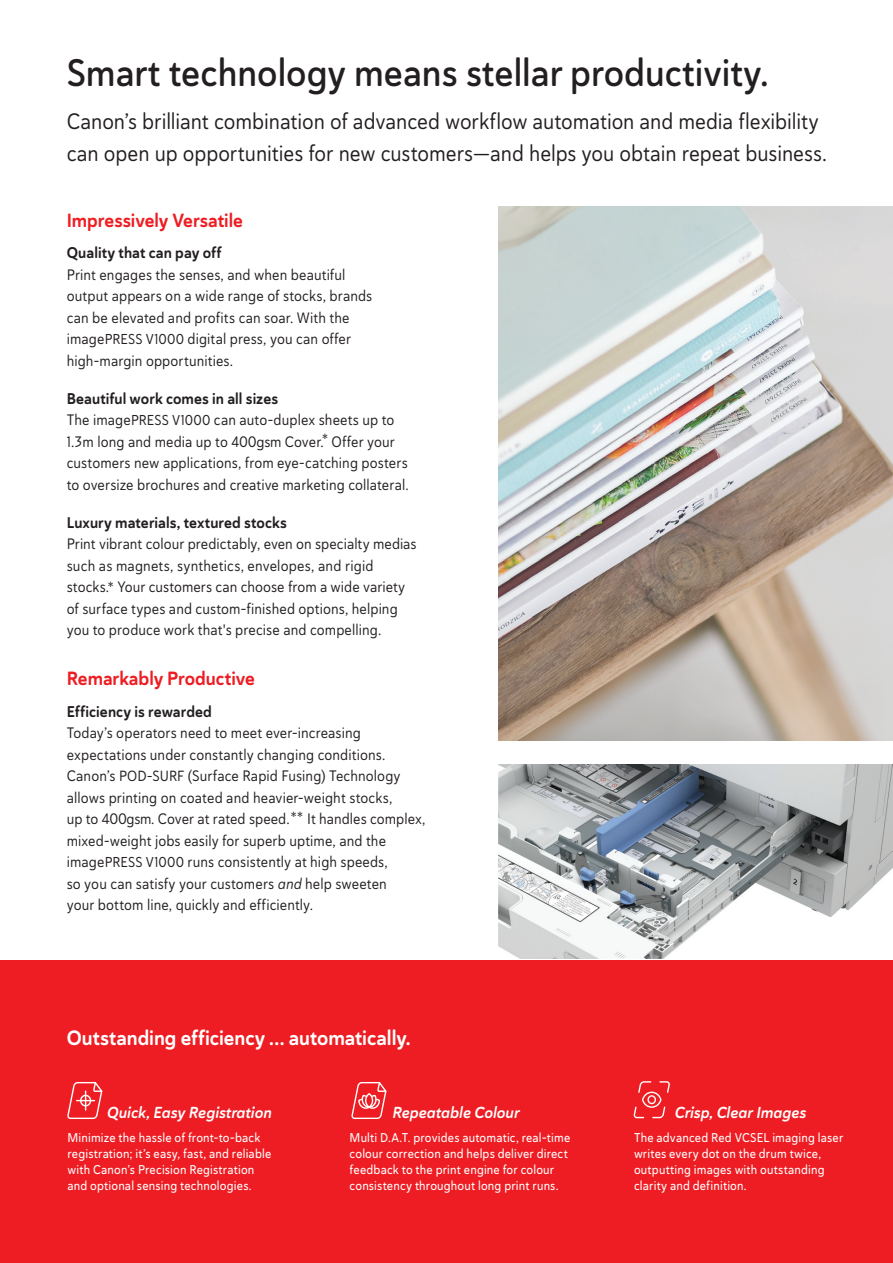
<style>
.page{position:relative;width:893px;height:1263px;background:#fff}
.page>*{position:absolute;margin:0;border:0;box-sizing:border-box;transform-origin:0 0}
.t1{font:38.25px "Haboro Soft Nor Dem";color:#231f20;scale:.94 1}
.t2{font:22.35px/31.8px "Haboro Soft Nor Reg";letter-spacing:-.005em;color:#231f20;scale:.94 1}
.t3{font:20.7px "Haboro Soft Nor Bol";color:#fff;scale:.94 1}
.t4{font:19.05px "Haboro Soft Nor Bol";color:#ee1d23;scale:.94 1}
.t5{font:15.9px "Haboro Soft Nor Bol It";letter-spacing:.005em;color:#fff;scale:.94 1}
.t6{font:15.6px "Haboro Soft Nor Bol";letter-spacing:.005em;color:#231f20;scale:.94 1}
.t7{font:15.15px/21.5px "Haboro Soft Nor Reg";letter-spacing:.005em;color:#231f20;scale:.94 1}
.t8{font:12.75px/15.9px "Haboro Soft Nor Med";letter-spacing:.015em;color:#fff;scale:.94 1}
.s1{font-size:14.4px}
.s2{font-size:14.7px}
.s3{font-family:"Haboro Soft Nor Reg It"}
</style>
<div class="page">
<div style="left:0;top:960px;width:893px;height:303px;background:#ee1d23"></div>
<svg style="left:351px;top:1082px;width:36px;height:37px"></svg>
<svg style="left:67px;top:1082px;width:36px;height:37px"></svg>
<svg style="left:638px;top:1081px;width:14px;height:13px"></svg>
<svg style="left:659px;top:1081px;width:11px;height:12px"></svg>
<svg style="left:633px;top:1106px;width:12px;height:13px"></svg>
<svg style="left:652px;top:1105px;width:14px;height:14px"></svg>
<div style="left:647px;top:1095px;width:9px;height:9px;border:1px solid #fff;border-radius:50%"></div>
<div style="left:642px;top:1091px;width:19px;height:17px;border:1px solid #fff;border-radius:50%"></div>
<img style="left:498px;top:207px;width:394px;height:533px">
<img style="left:499px;top:764px;width:393px;height:194px">
<h1 class="t1" style="left:67px;top:48px;width:748px">Smart technology means stellar productivity.</h1>
<h2 class="t2" style="left:67px;top:105px;width:810px">Canon’s brilliant combination of advanced workflow automation and media flexibility can open up opportunities for new customers—and helps you obtain repeat business.</h2>
<p class="t4" style="left:67px;top:208px;width:189px">Impressively Versatile</p>
<p class="t6" style="left:67px;top:243px;width:166px">Quality that can pay off</p>
<p class="t7" style="left:67px;top:264px;width:327px">Print engages the senses, and when beautiful output appears on a wide range of stocks, brands can be elevated and profits can soar. With the image<span class="s1">PRESS V1000</span> digital press, you can offer high-margin opportunities.</p>
<p class="t6" style="left:67px;top:388px;width:226px">Beautiful work comes in all sizes</p>
<p class="t7" style="left:67px;top:409px;width:365px">The image<span class="s1">PRESS V1000</span> can auto-duplex sheets up to 1.3m long and media up to 400gsm Cover.<sup>*</sup> Offer your customers new applications, from eye-catching posters to oversize brochures and creative marketing collateral.</p>
<p class="t6" style="left:67px;top:512px;width:236px">Luxury materials, textured stocks</p>
<p class="t7" style="left:67px;top:533px;width:374px">Print vibrant colour predictably, even on specialty medias such as magnets, synthetics, envelopes, and rigid stocks.<span class="s1">*</span> Your customers can choose from a wide variety of surface types and custom-finished options, helping you to produce work that's precise and compelling.</p>
<p class="t4" style="left:67px;top:666px;width:202px">Remarkably Productive</p>
<p class="t6" style="left:67px;top:701px;width:156px">Efficiency is rewarded</p>
<p class="t7" style="left:67px;top:722px;width:383px">Today’s operators need to meet ever-increasing expectations under constantly changing conditions.<br>Canon’s <span class="s2">POD-SURF</span> (Surface Rapid Fusing) Technology allows printing on coated and heavier-weight stocks,<br>up to 400gsm. Cover at rated speed.<sup>**</sup> It handles complex, mixed-weight jobs easily for superb uptime, and the image<span class="s1">PRESS V1000</span> runs consistently at high speeds,<br>so you can satisfy your customers <span class="s3">and</span> help sweeten<br>your bottom line, quickly and efficiently.</p>
<h3 class="t3" style="left:67px;top:1024px;width:367px">Outstanding efficiency … automatically.</h3>
<p class="t5" style="left:107px;top:1102px;width:177px">Quick, Easy Registration</p>
<p class="t5" style="left:675px;top:1102px;width:141px">Crisp, Clear Images</p>
<p class="t8" style="left:67px;top:1129px;width:218px">Minimize the hassle of front-to-back registration; it’s easy, fast, and reliable with Canon’s Precision Registration and optional sensing technologies.</p>
<p class="t8" style="left:634px;top:1129px;width:224px">The advanced Red VCSEL imaging laser writes every dot on the drum twice, outputting images with outstanding clarity and definition.</p>
<p class="t5" style="left:392px;top:1102px;width:137px">Repeatable Colour</p>
<p class="t8" style="left:350px;top:1129px;width:236px">Multi D.A.T. provides automatic, real-time colour correction and helps deliver direct feedback to the print engine for colour consistency throughout long print runs.</p>
</div>
